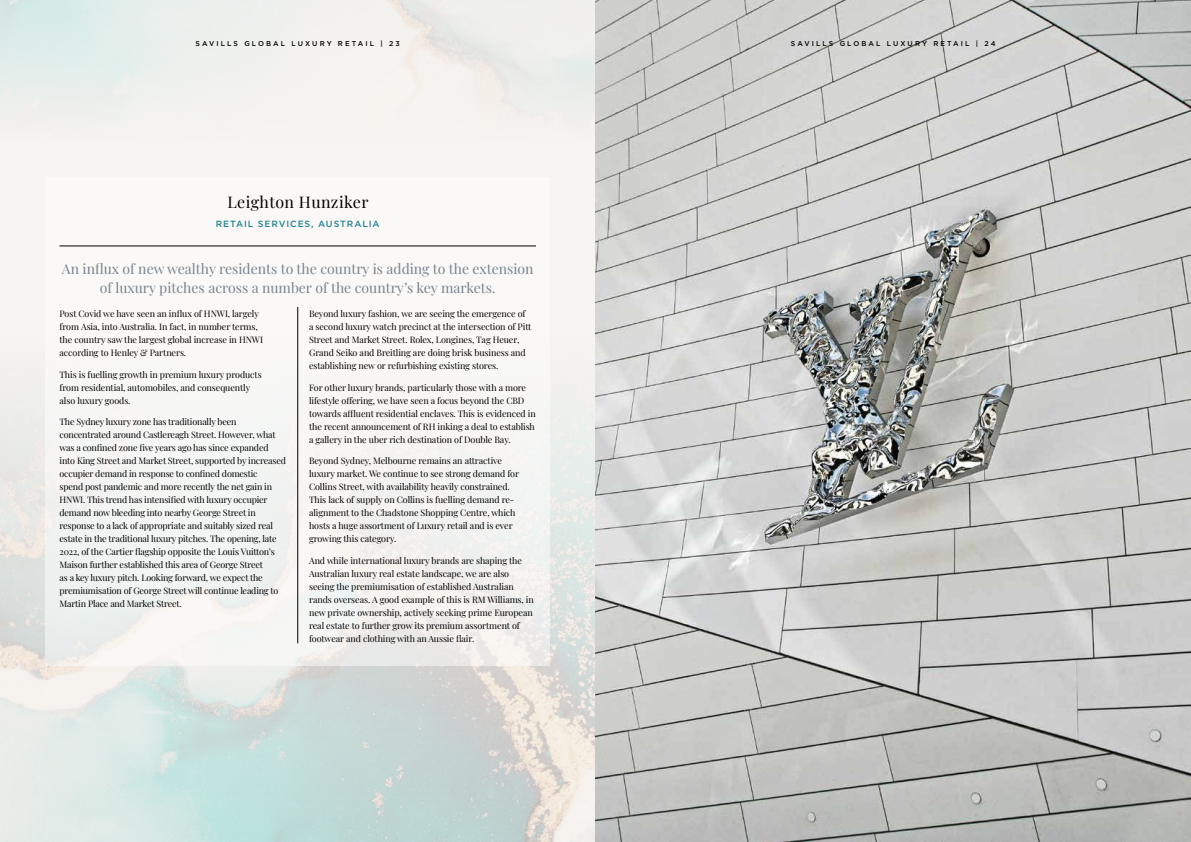
<style>
.page{position:relative;width:1191px;height:842px;background:#fff}
.page>*{position:absolute;margin:0;border:0;box-sizing:border-box;transform-origin:0 0}
.t1{font:16px "Playfair Display";letter-spacing:.025em;color:#000}
.t2{font:14px/19px "Playfair Display";color:#79828c;text-align:center}
.t3{font:9px/13px "Playfair Display";letter-spacing:-.01em;color:#000}
.t4{font:500 9px "Gotham";letter-spacing:.1em;color:#238291}
.t5{font:500 7px "Gotham";letter-spacing:.3em;color:#000}
</style>
<div class="page">
<svg style="left:0;top:146px;width:595px;height:696px"></svg>
<img style="left:595px;top:0;width:596px;height:842px">
<div style="left:45px;top:177px;width:505px;height:488px;background:#f8f7f5"></div>
<hr style="left:60px;top:246px;width:476px;height:1px;background:#000">
<hr style="left:297px;top:307px;width:1px;height:336px;background:#000">
<p class="t5" style="left:196px;top:39px;width:206px">SAVILLS GLOBAL LUXURY RETAIL | 23</p>
<p class="t5" style="left:791px;top:39px;width:206px">SAVILLS GLOBAL LUXURY RETAIL | 24</p>
<h1 class="t1" style="left:227px;top:190px;width:143px">Leighton Hunziker</h1>
<p class="t4" style="left:216px;top:218px;width:165px">RETAIL SERVICES, AUSTRALIA</p>
<h2 class="t2" style="left:62px;top:258px;width:473px">An influx of new wealthy residents to the country is adding to the extension of luxury pitches across a number of the country’s key markets.</h2>
<p class="t3" style="left:60px;top:306px;width:205px">Post Covid we have seen an influx of HNWI, largely from Asia, into Australia. In fact, in number terms, the country saw the largest global increase in HNWI according to Henley &amp; Partners.</p>
<p class="t3" style="left:60px;top:367px;width:204px">This is fuelling growth in premium luxury products from residential, automobiles, and consequently also luxury goods.</p>
<p class="t3" style="left:60px;top:414px;width:228px">The Sydney luxury zone has traditionally been concentrated around Castlereagh Street. However, what was a confined zone five years ago has since expanded into King Street and Market Street, supported by increased occupier demand in response to confined domestic<br>spend post pandemic and more recently the net gain in HNWI. This trend has intensified with luxury occupier demand now bleeding into nearby George Street in response to a lack of appropriate and suitably sized real estate in the traditional luxury pitches. The opening, late 2022, of the Cartier flagship opposite the Louis Vuitton’s Maison further established this area of George Street<br>as a key luxury pitch. Looking forward, we expect the premiumisation of George Street will continue leading to Martin Place and Market Street.</p>
<p class="t3" style="left:309px;top:306px;width:224px">Beyond luxury fashion, we are seeing the emergence of a second luxury watch precinct at the intersection of Pitt Street and Market Street. Rolex, Longines, Tag Heuer, Grand Seiko and Breitling are doing brisk business and establishing new or refurbishing existing stores.</p>
<p class="t3" style="left:309px;top:380px;width:228px">For other luxury brands, particularly those with a more lifestyle offering, we have seen a focus beyond the CBD towards affluent residential enclaves. This is evidenced in the recent announcement of RH inking a deal to establish a gallery in the uber rich destination of Double Bay.</p>
<p class="t3" style="left:309px;top:453px;width:211px">Beyond Sydney, Melbourne remains an attractive luxury market. We continue to see strong demand for Collins Street, with availability heavily constrained.<br>This lack of supply on Collins is fuelling demand re&shy;alignment to the Chadstone Shopping Centre, which hosts a huge assortment of Luxury retail and is ever growing this category.</p>
<p class="t3" style="left:309px;top:553px;width:226px">And while international luxury brands are shaping the Australian luxury real estate landscape, we are also seeing the premiumisation of established Australian rands overseas. A good example of this is RM Williams, in new private ownership, actively seeking prime European real estate to further grow its premium assortment of footwear and clothing with an Aussie flair.</p>
</div>
